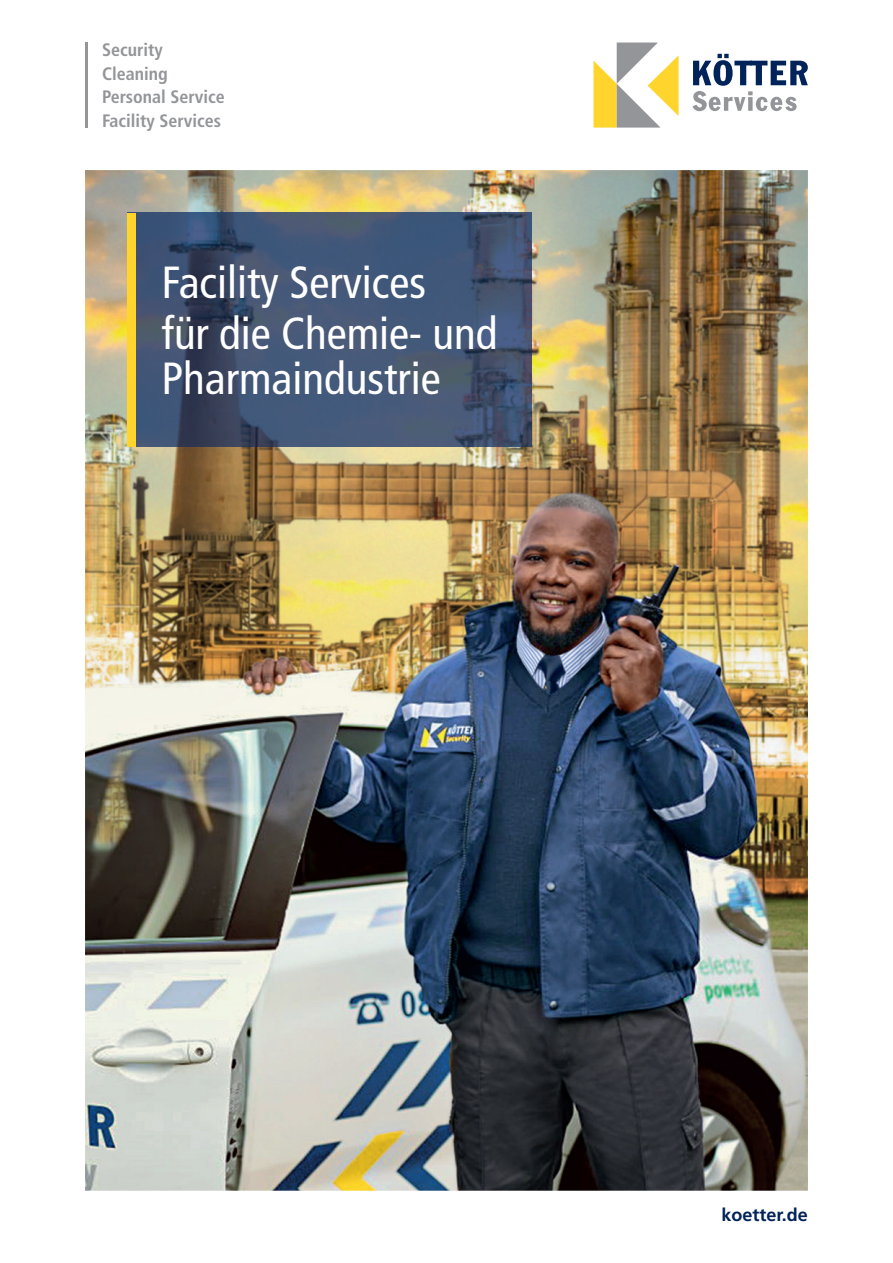
<style>
.page{position:relative;width:893px;height:1263px;background:#fff}
.page>*{position:absolute;margin:0;border:0;box-sizing:border-box;transform-origin:0 0}
.t1{font:condensed 45px/51px "Frutiger LT Pro";color:#fff}
.t2{font:700 condensed 18px/23.5px "Frutiger LT Pro";color:#939598}
.t3{font:700 18px "Frutiger LT Pro";color:#002359}
</style>
<div class="page">
<img style="left:85px;top:170px;width:723px;height:1021px">
<img style="left:136px;top:213px;width:395px;height:233px">
<div style="left:128px;top:213px;width:8px;height:233px;background:#ffd42c"></div>
<svg style="left:692px;top:54px;width:116px;height:57px"></svg>
<svg style="left:593px;top:43px;width:86px;height:85px"></svg>
<hr style="left:85px;top:43px;width:2px;height:85px;background:#939598">
<p class="t2" style="left:102px;top:38px;width:124px">Security<br>Cleaning<br>Personal Service<br>Facility Services</p>
<p class="t1" style="left:162px;top:258px;width:337px">Facility Services<br>für die Chemie- und</p>
<p class="t1" style="left:162px;top:354px;width:281px">Pharmaindustrie</p>
<p class="t3" style="left:721px;top:1204px;width:88px">koetter.de</p>
</div>
